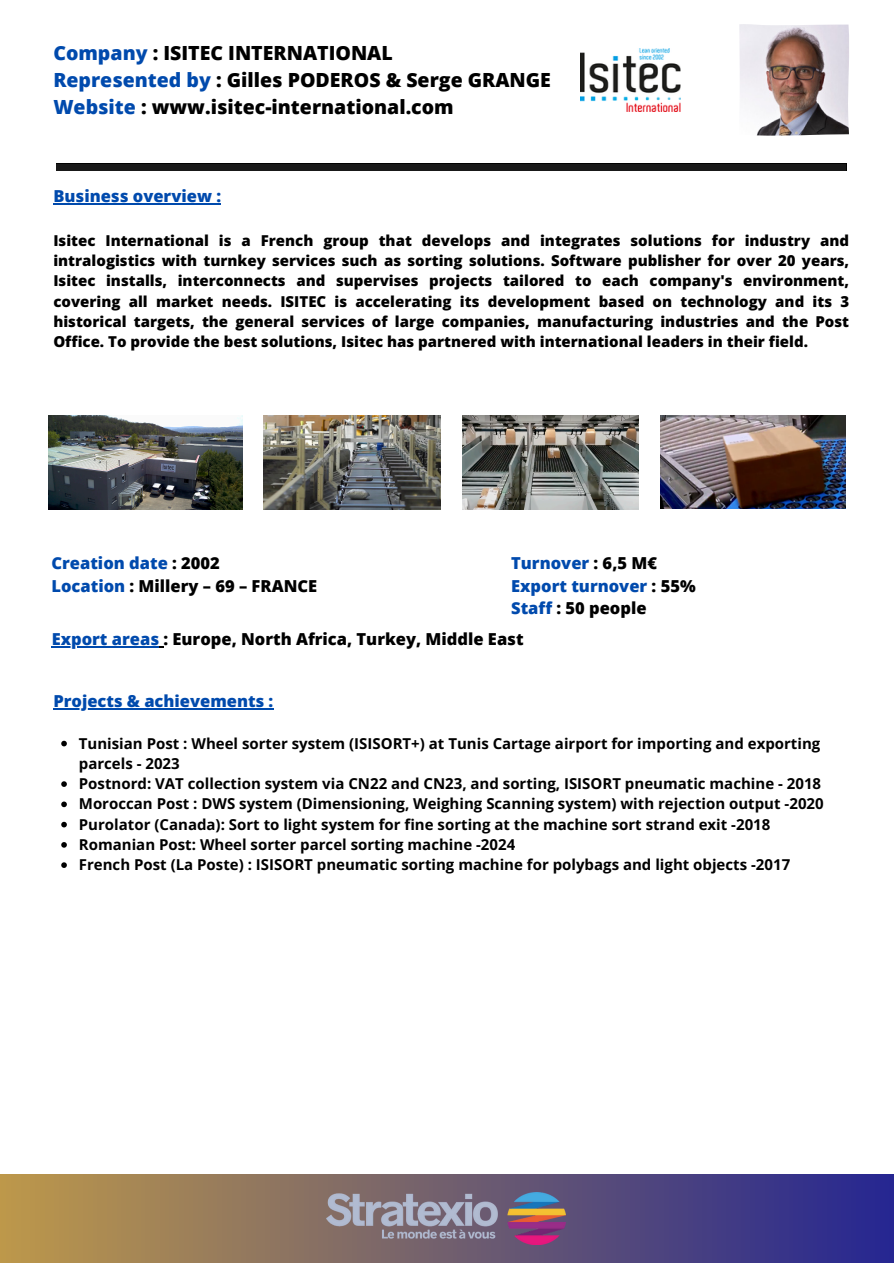
<style>
.page{position:relative;width:894px;height:1264px;background:#fff}
.page>*{position:absolute;margin:0;border:0;box-sizing:border-box;transform-origin:0 0}
.t1{font:800 19.5px/27px "Open Sans";color:#000}
.t2{font:800 16.5px/22.5px "Open Sans";color:#000}
.t3{font:800 16.5px/22.5px "Open Sans";color:#004aad}
.t4{font:800 15px/20.2px "Open Sans";color:#000;text-align:justify}
.t5{font:700 15px/20.2px "Open Sans";color:#000}
.s1{color:#004aad}
.s2{color:#000}
</style>
<div class="page">
<div style="left:56px;top:164px;width:790px;height:7px;background:#191919"></div>
<hr style="left:53px;top:203px;width:168px;height:1px;background:#004aad">
<hr style="left:52px;top:646px;width:107px;height:1px;background:#004aad">
<hr style="left:53px;top:708px;width:220px;height:1px;background:#004aad">
<svg style="left:61px;top:740px;width:6px;height:6px"></svg>
<svg style="left:61px;top:781px;width:6px;height:6px"></svg>
<svg style="left:61px;top:801px;width:6px;height:6px"></svg>
<svg style="left:61px;top:821px;width:6px;height:6px"></svg>
<svg style="left:61px;top:842px;width:6px;height:5px"></svg>
<svg style="left:61px;top:862px;width:6px;height:6px"></svg>
<img style="left:739px;top:24px;width:109px;height:112px">
<img style="left:580px;top:48px;width:100px;height:63px">
<img style="left:49px;top:416px;width:193px;height:93px">
<img style="left:264px;top:416px;width:176px;height:93px">
<img style="left:462px;top:416px;width:176px;height:93px">
<img style="left:660px;top:415px;width:185px;height:94px">
<div style="left:0;top:1174px;width:893px;height:88px;background:linear-gradient(to right,#bd984a,#262691)"></div>
<img style="left:327px;top:1192px;width:172px;height:52px">
<img style="left:506px;top:1192px;width:59px;height:52px">
<h1 class="t1" style="left:53px;top:39px;width:499px"><span class="s1">Company</span> : ISITEC INTERNATIONAL<br><span class="s1">Represented by</span> : Gilles PODEROS &amp; Serge GRANGE<br><span class="s1">Website</span> : www.isitec-international.com</h1>
<p class="t3" style="left:53px;top:184px;width:169px">Business overview :</p>
<p class="t4" style="left:53px;top:230px;width:797px">Isitec International is a French group that develops and integrates solutions for industry and intralogistics with turnkey services such as sorting solutions. Software publisher for over 20 years, Isitec installs, interconnects and supervises projects tailored to each company's environment, covering all market needs. ISITEC is accelerating its development based on technology and its 3 historical targets, the general services of large companies, manufacturing industries and the Post Office. To provide the best solutions, Isitec has partnered with international leaders in their field.</p>
<p class="t2" style="left:51px;top:551px;width:267px"><span class="s1">Creation date</span> : 2002<br><span class="s1">Location</span> : Millery – 69 – FRANCE</p>
<h2 class="t2" style="left:52px;top:627px;width:473px"><span class="s1">Export areas</span> : Europe, North Africa, Turkey, Middle East</h2>
<p class="t3" style="left:511px;top:551px;width:186px">Turnover <span class="s2">: 6,5 M€<br></span>Export turnover <span class="s2">: 55%<br></span>Staff <span class="s2">: 50 people</span></p>
<h2 class="t3" style="left:53px;top:689px;width:221px">Projects &amp; achievements :</h2>
<h2 class="t5" style="left:79px;top:732px;width:742px">Tunisian Post : Wheel sorter system (ISISORT+) at Tunis Cartage airport for importing and exporting parcels - 2023</h2>
<h2 class="t5" style="left:79px;top:773px;width:743px">Postnord: VAT collection system via CN22 and CN23, and sorting, ISISORT pneumatic machine - 2018</h2>
<h2 class="t5" style="left:79px;top:793px;width:746px">Moroccan Post : DWS system (Dimensioning, Weighing Scanning system) with rejection output -2020</h2>
<h2 class="t5" style="left:79px;top:813px;width:693px">Purolator (Canada): Sort to light system for fine sorting at the machine sort strand exit -2018</h2>
<p class="t5" style="left:79px;top:834px;width:438px">Romanian Post: Wheel sorter parcel sorting machine -2024</p>
<p class="t5" style="left:79px;top:854px;width:712px">French Post (La Poste) : ISISORT pneumatic sorting machine for polybags and light objects -2017</p>
</div>
